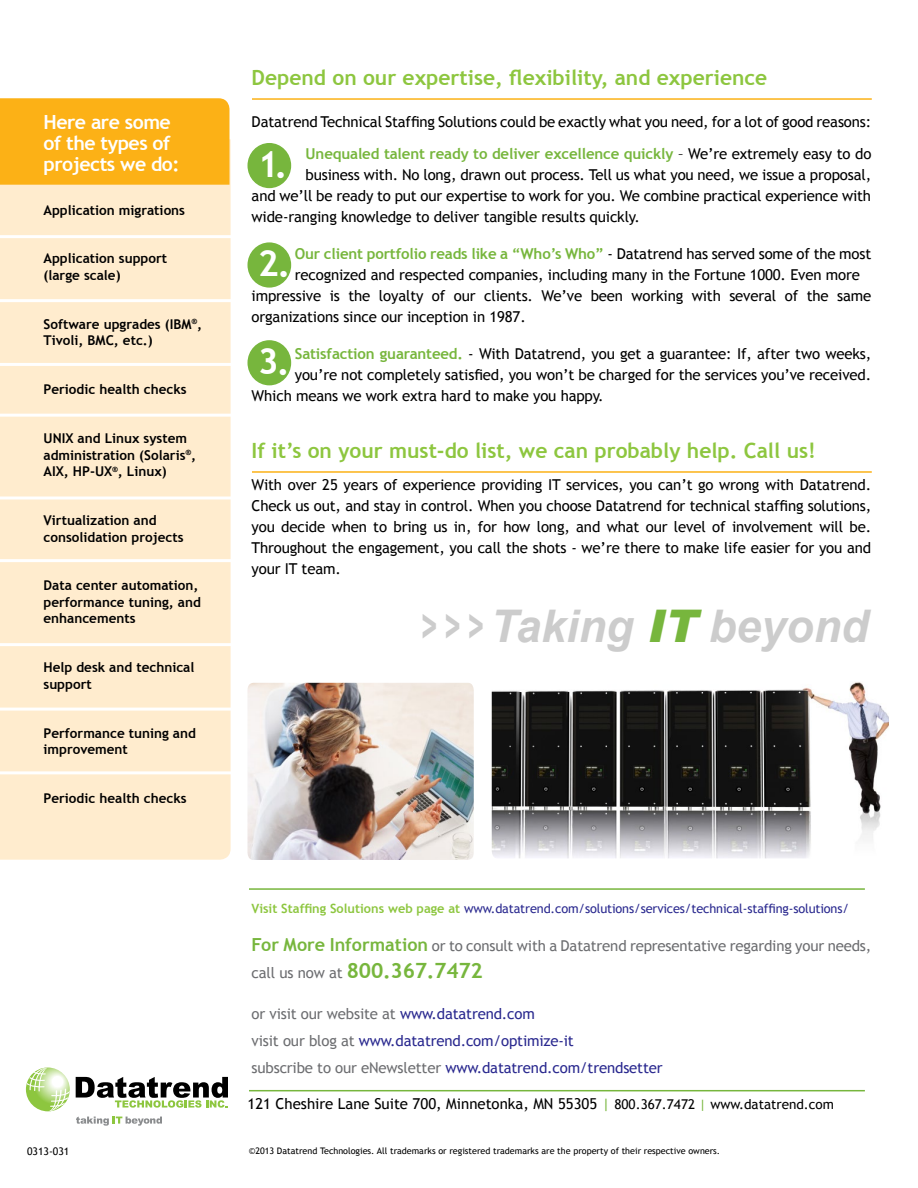
<style>
.page{position:relative;width:918px;height:1188px;background:#fff}
.page>*{position:absolute;margin:0;border:0;box-sizing:border-box;transform-origin:0 0}
.t1{font:italic 700 45px "Arial";color:#ccc;scale:.6 1}
.t2{font:700 36px "Trebuchet MS";color:#fff}
.t3{font:700 21px "Trebuchet MS";color:#8dc63f}
.t4{font:700 21px "Trebuchet MS";letter-spacing:-.01em;color:#77b63d}
.t5{font:700 19.5px/21px "Trebuchet MS";letter-spacing:-.025em;color:#fff}
.t6{font:15px/21px "Trebuchet MS";letter-spacing:-.01em;color:#000;text-align:justify}
.t7{font:15px/27px "Trebuchet MS";letter-spacing:-.01em;color:#2a298f}
.t8{font:15px "Trebuchet MS";letter-spacing:-.01em;color:#6d6e71}
.t9{font:700 15px "Trebuchet MS";letter-spacing:-.01em;color:#77b63d}
.t10{font:700 13.5px/16.5px "Trebuchet MS";color:#000}
.t11{font:12.75px "Trebuchet MS";letter-spacing:-.01em;color:#2a298f}
.t12{font:10.5px "Trebuchet MS";color:#000}
.t13{font:9px "Trebuchet MS";color:#000}
.s1{font-weight:700;color:#77b63d}
.s2{font-weight:400;color:#000}
.s3{font-weight:900;color:#77b63d}
.s4{font-weight:700;color:#8dc63f}
.s5{font-weight:700;font-size:18px;color:#77b63d}
.s6{font-weight:400;font-size:15px;color:#6d6e71}
.s7{color:#6d6e71}
.s8{color:#77b63d}
.s9{font-size:13.5px}
.s10{font-size:13.5px;color:#77b63d}
</style>
<div class="page">
<div style="left:248px;top:144px;width:42px;height:43px;background:#77b63d;border-radius:50%"></div>
<div style="left:247px;top:143px;width:44px;height:45px;border:2px solid #77b63d;border-radius:50%"></div>
<div style="left:248px;top:243px;width:42px;height:44px;background:#77b63d;border-radius:50%"></div>
<div style="left:247px;top:242px;width:44px;height:46px;border:2px solid #77b63d;border-radius:50%"></div>
<div style="left:248px;top:341px;width:42px;height:44px;background:#77b63d;border-radius:50%"></div>
<div style="left:247px;top:340px;width:44px;height:45px;border:2px solid #77b63d;border-radius:50%"></div>
<div style="left:0;top:139px;width:231px;height:721px;background:#ffecce"></div>
<hr style="left:249px;top:1090px;width:616px;height:1px;background:#77b63d">
<hr style="left:249px;top:888px;width:616px;height:2px;background:#77b63d">
<img style="left:247px;top:682px;width:227px;height:178px">
<svg style="left:491px;top:682px;width:398px;height:177px"></svg>
<div style="left:0;top:98px;width:229px;height:87px;background:#fcb116"></div>
<svg style="left:76px;top:1077px;width:152px;height:31px"></svg>
<svg style="left:26px;top:1067px;width:44px;height:44px"></svg>
<svg style="left:76px;top:1117px;width:86px;height:9px"></svg>
<hr style="left:252px;top:98px;width:620px;height:2px;background:#fcb116">
<hr style="left:252px;top:471px;width:620px;height:2px;background:#fcb116">
<hr style="left:0;top:235px;width:232px;height:3px;background:#fff">
<hr style="left:0;top:708px;width:232px;height:3px;background:#fff">
<hr style="left:0;top:771px;width:232px;height:3px;background:#fff">
<hr style="left:0;top:363px;width:232px;height:3px;background:#fff">
<hr style="left:0;top:299px;width:232px;height:3px;background:#fff">
<hr style="left:0;top:559px;width:232px;height:3px;background:#fff">
<hr style="left:0;top:496px;width:232px;height:3px;background:#fff">
<hr style="left:0;top:414px;width:232px;height:3px;background:#fff">
<hr style="left:0;top:643px;width:232px;height:3px;background:#fff">
<h3 class="t5" style="left:44px;top:112px;width:138px">Here are some of the types of projects we do:</h3>
<p class="t10" style="left:44px;top:202px;width:143px">Application migrations</p>
<p class="t10" style="left:44px;top:250px;width:125px">Application support (large scale)</p>
<p class="t10" style="left:44px;top:316px;width:160px">Software upgrades (IBM<sup>®</sup>,<br>Tivoli, BMC, etc.)</p>
<p class="t10" style="left:44px;top:381px;width:145px">Periodic health checks</p>
<p class="t10" style="left:44px;top:430px;width:154px">UNIX and Linux system administration (Solaris<sup>®</sup>,<br>AIX, HP-UX<sup>®</sup>, Linux)</p>
<p class="t10" style="left:44px;top:512px;width:142px">Virtualization and consolidation projects</p>
<p class="t10" style="left:44px;top:577px;width:159px">Data center automation, performance tuning, and enhancements</p>
<p class="t10" style="left:44px;top:659px;width:152px">Help desk and technical support</p>
<p class="t10" style="left:44px;top:725px;width:154px">Performance tuning and improvement</p>
<p class="t10" style="left:44px;top:790px;width:145px">Periodic health checks</p>
<p class="t12" style="left:27px;top:1145px;width:44px">0313-031</p>
<h3 class="t3" style="left:252px;top:64px;width:517px">Depend on our expertise, flexibility, and experience</h3>
<p class="t6" style="left:252px;top:106px;width:621px;line-height:31.8px;text-align:right">Datatrend Technical Staffing Solutions could be exactly what you need, for a lot of good reasons:<br><span class="s1">Unequaled talent ready to deliver excellence quickly</span> – We’re extremely easy to do</p>
<p class="t6" style="left:252px;top:164px;width:621px;text-indent:54px">business with. No long, drawn out process. Tell us what you need, we issue a proposal, and we’ll be ready to put our expertise to work for you. We combine practical experience with wide-ranging knowledge to deliver tangible results quickly.</p>
<p class="t9" style="left:295px;top:245px;width:578px">Our client portfolio reads like a “Who’s Who” <span class="s2">- Datatrend has served some of the most</span></p>
<p class="t6" style="left:295px;top:265px;width:567px">recognized and respected companies, including many in the Fortune 1000. Even more</p>
<p class="t6" style="left:252px;top:286px;width:621px">impressive is the loyalty of our clients. We’ve been working with several of the same</p>
<p class="t6" style="left:252px;top:307px;width:276px">organizations since our inception in 1987.</p>
<p class="t6" style="left:295px;top:344px;width:578px"><span class="s1">Satisfaction guaranteed.</span> - With Datatrend, you get a guarantee: If, after two weeks,</p>
<p class="t6" style="left:295px;top:365px;width:578px">you’re not completely satisfied, you won’t be charged for the services you’ve received.</p>
<p class="t6" style="left:252px;top:386px;width:354px">Which means we work extra hard to make you happy.</p>
<h3 class="t3" style="left:252px;top:438px;width:566px">If it’s on your must-do list, we can probably help. Call us!</h3>
<p class="t6" style="left:252px;top:475px;width:621px">With over 25 years of experience providing IT services, you can’t go wrong with Datatrend.<br>Check us out, and stay in control. When you choose Datatrend for technical staffing solutions, you decide when to bring us in, for how long, and what our level of involvement will be.<br>Throughout the engagement, you call the shots - we’re there to make life easier for you and your IT team.</p>
<h2 class="t2" style="left:258px;top:141px;width:31px">1.</h2>
<h2 class="t2" style="left:258px;top:241px;width:34px">2.</h2>
<h2 class="t2" style="left:258px;top:339px;width:34px">3.</h2>
<h1 class="t1" style="left:421px;top:596px;width:748px">&gt; &gt; &gt; Taking <span class="s3">IT</span> beyond</h1>
<p class="t11" style="left:252px;top:901px;width:599px"><span class="s4">Visit Staffing Solutions web page at</span> www.datatrend.com/solutions/services/technical-staffing-solutions/</p>
<p class="t8" style="left:252px;top:937px;width:621px"><span class="s5">For More Information</span> or to consult with a Datatrend representative regarding your needs,</p>
<h3 class="t4" style="left:252px;top:957px;width:233px"><span class="s6">call us now at</span> 800.367.7472</h3>
<p class="t7" style="left:252px;top:1000px;width:413px"><span class="s7">or visit our website at</span> www.datatrend.com<br><span class="s7">visit our blog at</span> www.datatrend.com/optimize-it<br><span class="s7">subscribe to our eNewsletter</span> www.datatrend.com/trendsetter</p>
<p class="t6" style="left:248px;top:1093px;width:588px">121 Cheshire Lane Suite 700, Minnetonka, MN 55305 <span class="s8">|</span> <span class="s9">800.367.7472</span> <span class="s10">|</span> <span class="s9">www.datatrend.com</span></p>
<p class="t13" style="left:249px;top:1145px;width:473px">©2013 Datatrend Technologies. All trademarks or registered trademarks are the property of their respective owners.</p>
</div>
